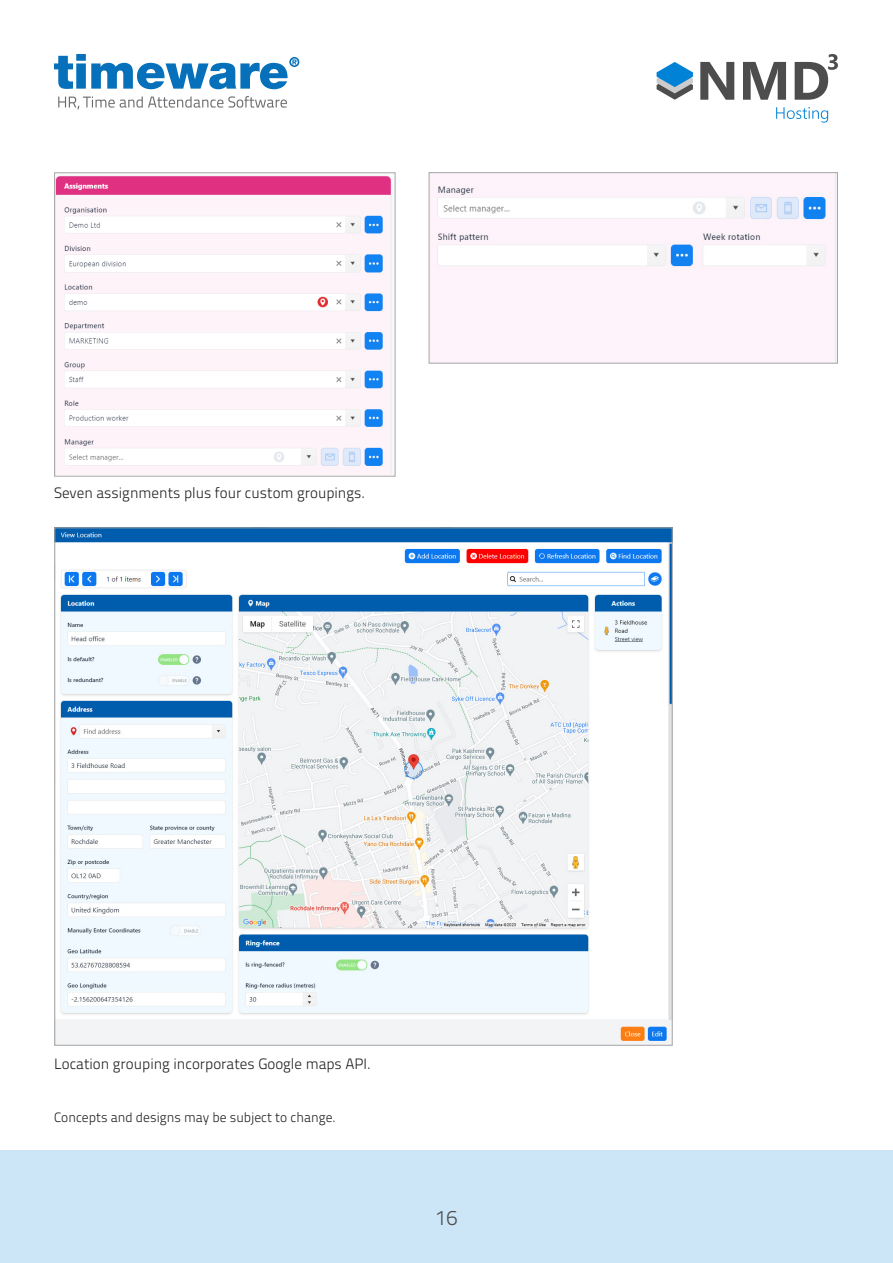
<style>
.page{position:relative;width:893px;height:1263px;background:#fff}
.page>*{position:absolute;margin:0;border:0;box-sizing:border-box;transform-origin:0 0}
.t1{font:21px "Titillium Text 22 L 250 wt";color:#4d4d4d}
.t2{font:15px "Titillium Text 22 L 250 wt";color:#231f20}
.t3{font:13.5px "Titillium Text 22 L 250 wt";color:#231f20}
</style>
<div class="page">
<div style="left:0;top:1150px;width:893px;height:113px;background:#cce6f7"></div>
<svg style="left:54px;top:54px;width:245px;height:35px"></svg>
<svg style="left:58px;top:96px;width:229px;height:13px"></svg>
<svg style="left:657px;top:62px;width:36px;height:38px"></svg>
<svg style="left:776px;top:107px;width:52px;height:16px"></svg>
<svg style="left:700px;top:62px;width:34px;height:38px"></svg>
<svg style="left:743px;top:62px;width:43px;height:38px"></svg>
<svg style="left:795px;top:54px;width:43px;height:46px"></svg>
<img style="left:56px;top:175px;width:336px;height:299px">
<div style="left:54px;top:172px;width:341px;height:305px;border:1px solid #a6a6a6"></div>
<img style="left:431px;top:174px;width:405px;height:187px">
<div style="left:429px;top:172px;width:409px;height:191px;border:1px solid #a6a6a6"></div>
<img style="left:56px;top:529px;width:615px;height:515px">
<p class="t2" style="left:54px;top:481px;width:313px">Seven assignments plus four custom groupings.</p>
<p class="t2" style="left:54px;top:1052px;width:318px">Location grouping incorporates Google maps API.</p>
<p class="t3" style="left:54px;top:1107px;width:283px">Concepts and designs may be subject to change.</p>
<h1 class="t1" style="left:435px;top:1202px;width:24px">16</h1>
</div>
